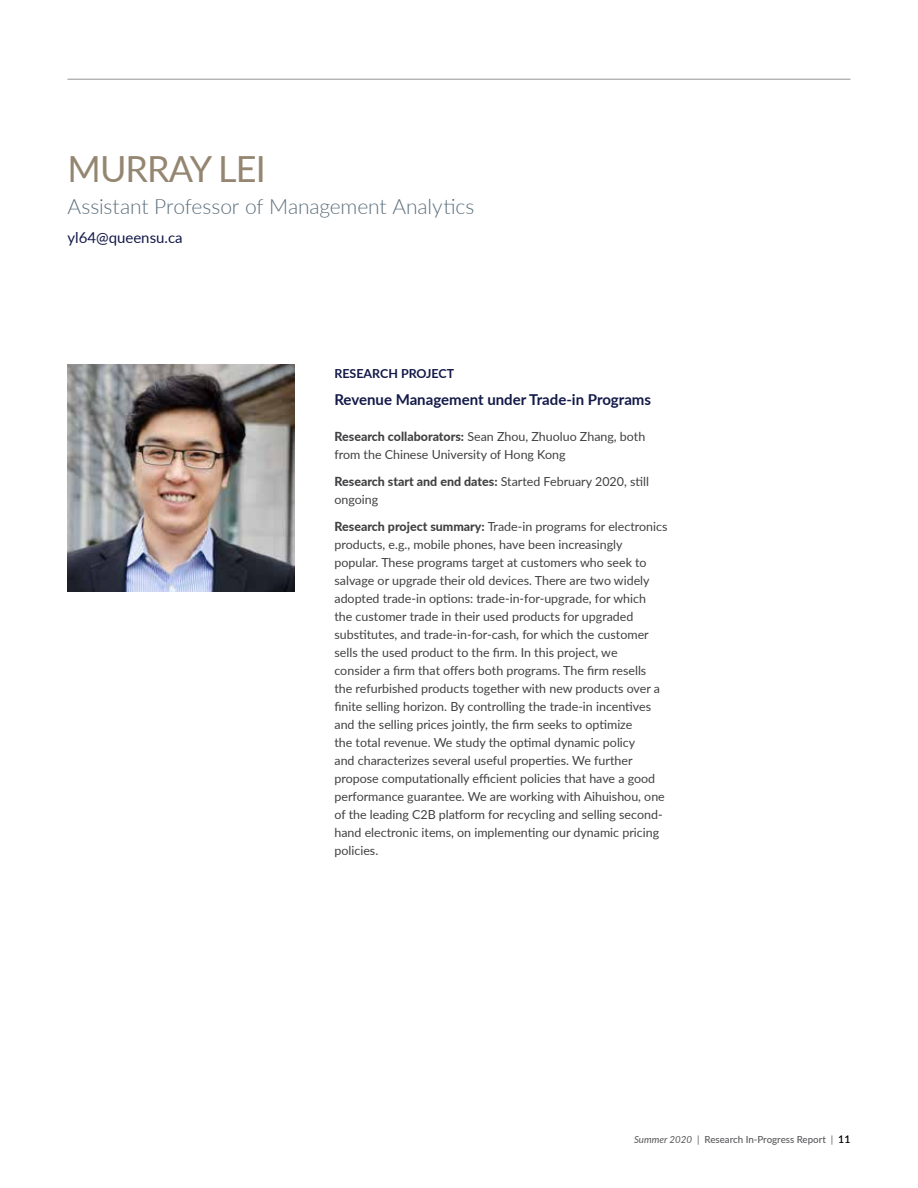
<style>
.page{position:relative;width:918px;height:1188px;background:#fff}
.page>*{position:absolute;margin:0;border:0;box-sizing:border-box;transform-origin:0 0}
.t1{font:36px "Lato";letter-spacing:-.025em;color:#948671}
.t2{font:300 21px "Lato";letter-spacing:-.005em;color:#5c6f7c}
.t3{font:700 15px "Lato";color:#131948}
.t4{font:15px "Lato";color:#131948}
.t5{font:12.45px/18px "Lato";color:#414042}
.t6{font:700 12.45px "Lato";color:#131948}
.t7{font:500 9.75px "Lato";color:#58595b}
.s1{font-weight:800}
.s2{font-weight:400;font-style:italic}
.s3{font-weight:400}
.s4{font-weight:600;font-size:10.5px;color:#000}
</style>
<div class="page">
<hr style="left:68px;top:79px;width:783px;height:1px;background:#939598">
<img style="left:68px;top:365px;width:226px;height:227px">
<h1 class="t1" style="left:68px;top:143px;width:200px">MURRAY LEI</h1>
<h2 class="t2" style="left:68px;top:192px;width:409px">Assistant Professor of Management Analytics</h2>
<p class="t4" style="left:68px;top:227px;width:117px">yl64@queensu.ca</p>
<p class="t6" style="left:334px;top:364px;width:121px">RESEARCH PROJECT</p>
<p class="t3" style="left:334px;top:388px;width:318px">Revenue Management under Trade-in Programs</p>
<p class="t5" style="left:334px;top:427px;width:312px"><span class="s1">Research collaborators:</span> Sean Zhou, Zhuoluo Zhang, both from the Chinese University of Hong Kong</p>
<p class="t5" style="left:334px;top:472px;width:316px"><span class="s1">Research start and end dates:</span> Started February 2020, still ongoing</p>
<p class="t5" style="left:334px;top:517px;width:335px"><span class="s1">Research project summary:</span> Trade-in programs for electronics products, e.g., mobile phones, have been increasingly popular. These programs target at customers who seek to salvage or upgrade their old devices. There are two widely adopted trade-in options: trade-in-for-upgrade, for which<br>the customer trade in their used products for upgraded substitutes, and trade-in-for-cash, for which the customer sells the used product to the firm. In this project, we<br>consider a firm that offers both programs. The firm resells<br>the refurbished products together with new products over a finite selling horizon. By controlling the trade-in incentives and the selling prices jointly, the firm seeks to optimize<br>the total revenue. We study the optimal dynamic policy<br>and characterizes several useful properties. We further propose computationally efficient policies that have a good performance guarantee. We are working with Aihuishou, one of the leading C2B platform for recycling and selling second&shy;hand electronic items, on implementing our dynamic pricing policies.</p>
<p class="t7" style="left:634px;top:1132px;width:218px"><span class="s2">Summer 2020</span> <span class="s3">|</span> Research In-Progress Report <span class="s3">|</span> <span class="s4">11</span></p>
</div>
